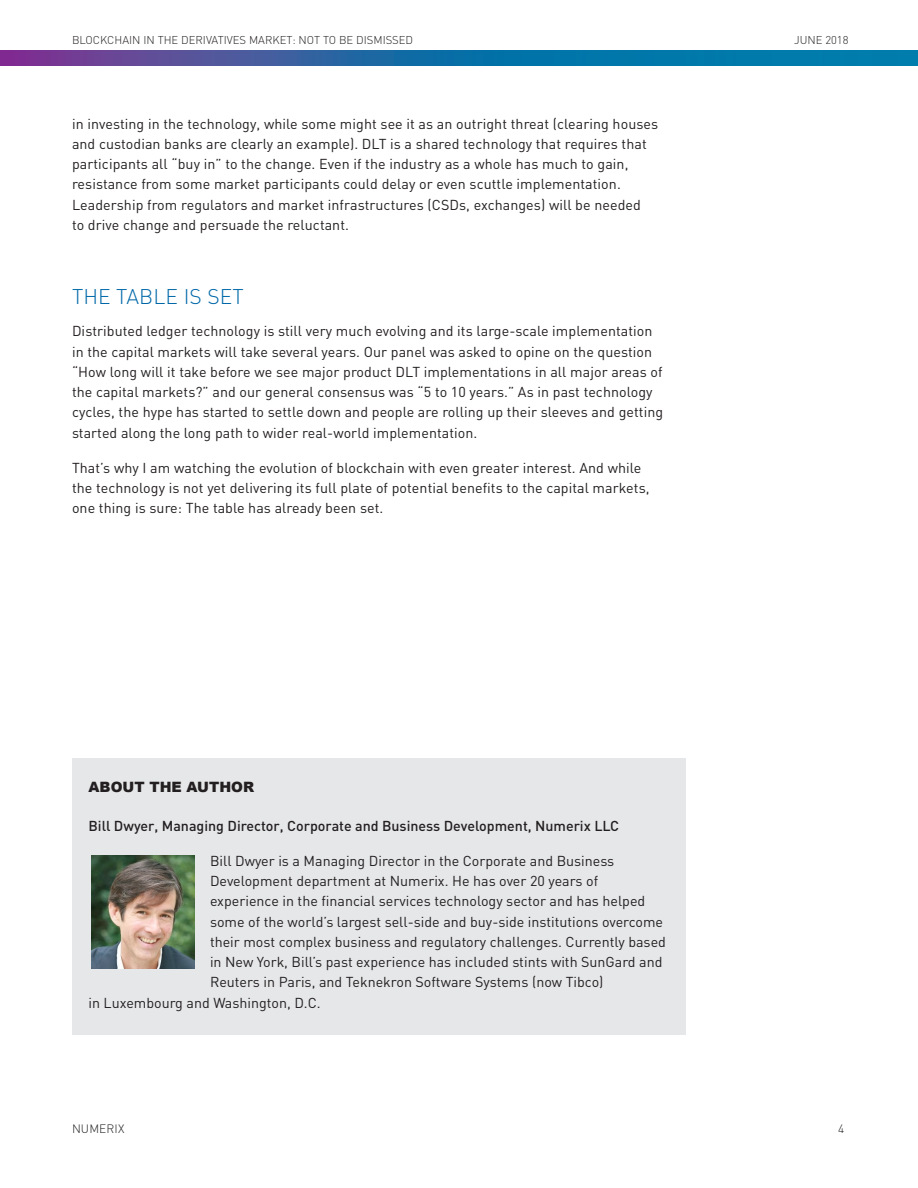
<style>
.page{position:relative;width:918px;height:1188px;background:#fff}
.page>*{position:absolute;margin:0;border:0;box-sizing:border-box;transform-origin:0 0}
.t1{font:300 21px "DIN";letter-spacing:.005em;color:#0068a8}
.t2{font:14.25px/20.2px "DIN";letter-spacing:.005em;color:#231f20}
.t3{font:500 14.25px "DIN";color:#231f20}
.t4{font:900 14.25px "Arial";color:#231f20}
.t5{font:300 12px "DIN";letter-spacing:.01em;color:#231f20}
.t6{font:300 11.25px "DIN";color:#231f20}
</style>
<div class="page">
<svg style="left:0;top:50px;width:918px;height:16px;background:#2465a2"></svg>
<div style="left:72px;top:758px;width:614px;height:277px;background:#e6e7e9"></div>
<img style="left:92px;top:855px;width:103px;height:113px">
<p class="t6" style="left:72px;top:33px;width:343px">BLOCKCHAIN IN THE DERIVATIVES MARKET: NOT TO BE DISMISSED</p>
<p class="t6" style="left:794px;top:33px;width:56px">JUNE 2018</p>
<p class="t2" style="left:72px;top:113px;width:588px">in investing in the technology, while some might see it as an outright threat (clearing houses and custodian banks are clearly an example). DLT is a shared technology that requires that participants all “buy in” to the change. Even if the industry as a whole has much to gain, resistance from some market participants could delay or even scuttle implementation.<br>Leadership from regulators and market infrastructures (CSDs, exchanges) will be needed<br>to drive change and persuade the reluctant.</p>
<p class="t1" style="left:72px;top:284px;width:173px">THE TABLE IS SET</p>
<p class="t2" style="left:72px;top:321px;width:593px">Distributed ledger technology is still very much evolving and its large-scale implementation in the capital markets will take several years. Our panel was asked to opine on the question “How long will it take before we see major product DLT implementations in all major areas of the capital markets?” and our general consensus was “5 to 10 years.” As in past technology cycles, the hype has started to settle down and people are rolling up their sleeves and getting started along the long path to wider real-world implementation.</p>
<p class="t2" style="left:72px;top:457px;width:579px">That’s why I am watching the evolution of blockchain with even greater interest. And while the technology is not yet delivering its full plate of potential benefits to the capital markets, one thing is sure: The table has already been set.</p>
<p class="t4" style="left:88px;top:777px;width:167px">ABOUT THE AUTHOR</p>
<p class="t3" style="left:88px;top:816px;width:532px">Bill Dwyer, Managing Director, Corporate and Business Development, Numerix LLC</p>
<p class="t2" style="left:210px;top:850px;width:406px">Bill Dwyer is a Managing Director in the Corporate and Business</p>
<p class="t2" style="left:210px;top:871px;width:390px">Development department at Numerix. He has over 20 years of</p>
<p class="t2" style="left:210px;top:891px;width:437px">experience in the financial services technology sector and has helped</p>
<p class="t2" style="left:210px;top:911px;width:455px">some of the world’s largest sell-side and buy-side institutions overcome</p>
<p class="t2" style="left:210px;top:931px;width:458px">their most complex business and regulatory challenges. Currently based</p>
<p class="t2" style="left:210px;top:952px;width:454px">in New York, Bill’s past experience has included stints with SunGard and</p>
<p class="t2" style="left:210px;top:972px;width:395px">Reuters in Paris, and Teknekron Software Systems (now Tibco)</p>
<p class="t2" style="left:88px;top:992px;width:234px">in Luxembourg and Washington, D.C.</p>
<p class="t5" style="left:72px;top:1121px;width:54px">NUMERIX</p>
<p class="t5" style="left:838px;top:1121px;width:8px">4</p>
</div>
